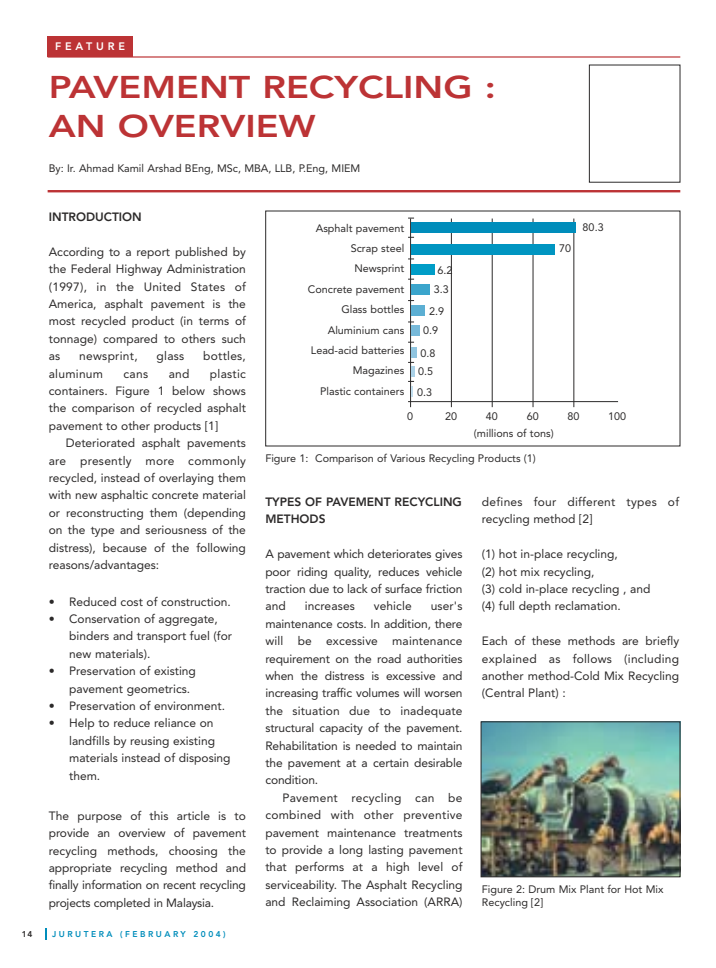
<style>
.page{position:relative;width:716px;height:968px;background:#fff}
.page>*{position:absolute;margin:0;border:0;box-sizing:border-box;transform-origin:0 0}
.t1{font:800 31.2px/39.6px "Avenir";color:#bc3335;scale:1.2 1}
.t2{font:12px/17.6px "Avenir";color:#2c2a2a;text-align:justify}
.t3{font:12px/17.6px "Avenir";letter-spacing:.02em;color:#2c2a2a}
.t4{font:800 12px/17.2px "Avenir";color:#2c2a2a}
.t5{font:10.8px/20.4px "Avenir";color:#2c2a2a;text-align:center}
.t6{font:800 10.8px "Avenir";letter-spacing:.355em;color:#fff}
.t7{font:800 8.4px "Avenir";letter-spacing:.295em;color:#008dbb}
.t8{font:800 8.4px "Avenir";color:#2c2a2a}
</style>
<div class="page">
<svg style="left:45px;top:928px;width:2px;height:11px"></svg>
<hr style="left:48px;top:56px;width:632px;height:2px;background:#bc3335">
<div style="left:48px;top:37px;width:85px;height:20px;background:#bc3335"></div>
<hr style="left:48px;top:190px;width:632px;height:2px;background:#bc3335">
<hr style="left:410px;top:219px;width:1px;height:188px;background:#2c2a2a">
<hr style="left:451px;top:219px;width:1px;height:188px;background:#2c2a2a">
<hr style="left:492px;top:219px;width:1px;height:188px;background:#2c2a2a">
<hr style="left:532px;top:219px;width:2px;height:188px;background:#2c2a2a">
<hr style="left:573px;top:219px;width:2px;height:188px;background:#2c2a2a">
<svg style="left:408px;top:217px;width:6px;height:2px"></svg>
<hr style="left:408px;top:401px;width:210px;height:1px;background:#2c2a2a">
<div style="left:411px;top:223px;width:165px;height:10px;background:#008dbb"></div>
<div style="left:411px;top:244px;width:144px;height:10px;background:#0095c1"></div>
<div style="left:411px;top:264px;width:24px;height:11px;background:#009dc7"></div>
<div style="left:411px;top:285px;width:19px;height:10px;background:#3ba5cc"></div>
<div style="left:411px;top:305px;width:14px;height:10px;background:#5cafd3"></div>
<div style="left:411px;top:326px;width:9px;height:10px;background:#77b9d9"></div>
<div style="left:411px;top:347px;width:6px;height:10px;background:#90c5e0"></div>
<hr style="left:411px;top:366px;width:4px;height:11px;background:#aad1e7">
<svg style="left:408px;top:381px;width:6px;height:16px"></svg>
<img style="left:483px;top:724px;width:195px;height:151px">
<div style="left:481px;top:722px;width:199px;height:155px;border:1px solid #2c2a2a"></div>
<p class="t6" style="left:55px;top:42px;width:72px">FEATURE</p>
<h1 class="t1" style="left:49px;top:70px;width:374px">PAVEMENT RECYCLING :<br>AN OVERVIEW</h1>
<p class="t5" style="left:49px;top:158px;width:313px">By: Ir. Ahmad Kamil Arshad BEng, MSc, MBA, LLB, P.Eng, MIEM</p>
<p class="t4" style="left:49px;top:209px;width:95px">INTRODUCTION</p>
<p class="t2" style="left:49px;top:244px;width:199px">According to a report published by the Federal Highway Administration (1997), in the United States of America, asphalt pavement is the most recycled product (in terms of tonnage) compared to others such as</p>
<p class="t5" style="left:583px;top:218px;width:23px">80.3</p>
<p class="t5" style="left:308px;top:219px;width:98px;text-align:right">Asphalt pavement<br>Scrap steel<br>Newsprint<br>Concrete pavement<br>Glass bottles<br>Aluminium cans<br>Lead-acid batteries<br>Magazines<br>Plastic containers</p>
<p class="t5" style="left:559px;top:239px;width:14px">70</p>
<p class="t5" style="left:434px;top:261px;width:20px;line-height:19.2px">6.2<br>3.3</p>
<p class="t5" style="left:423px;top:302px;width:23px;line-height:19.2px">2.9<br>0.9</p>
<p class="t5" style="left:418px;top:345px;width:19px;line-height:18px;text-align:left">0.8<br>0.5</p>
<p class="t5" style="left:417px;top:383px;width:17px">0.3</p>
<p class="t3" style="left:79px;top:348px;width:60px">newsprint,</p>
<p class="t2" style="left:157px;top:348px;width:29px">glass</p>
<p class="t3" style="left:203px;top:348px;width:44px">bottles,</p>
<p class="t3" style="left:49px;top:366px;width:56px">aluminum</p>
<p class="t2" style="left:124px;top:366px;width:26px">cans</p>
<p class="t2" style="left:169px;top:366px;width:22px">and</p>
<p class="t2" style="left:49px;top:366px;width:199px;text-indent:161px">plastic containers. Figure 1 below shows the comparison of recycled asphalt pavement to other products [1]</p>
<p class="t2" style="left:49px;top:435px;width:199px;text-indent:17px">Deteriorated asphalt pavements are presently more commonly recycled, instead of overlaying them with new asphaltic concrete material or reconstructing them (depending on the type and seriousness of the distress), because of the following reasons/advantages:</p>
<p class="t2" style="left:49px;top:594px;width:184px">• Reduced cost of construction.</p>
<p class="t2" style="left:69px;top:611px;width:164px;text-align:left;text-indent:-20px">• Conservation of aggregate, binders and transport fuel (for new materials).</p>
<p class="t2" style="left:69px;top:663px;width:128px;text-indent:-20px">• Preservation of existing pavement geometrics.</p>
<p class="t2" style="left:49px;top:698px;width:178px">• Preservation of environment.</p>
<p class="t2" style="left:69px;top:715px;width:163px;text-align:left;text-indent:-20px">• Help to reduce reliance on landfills by reusing existing materials instead of disposing them.</p>
<p class="t2" style="left:49px;top:808px;width:199px">The purpose of this article is to provide an overview of pavement recycling methods, choosing the appropriate recycling method and finally information on recent recycling projects completed in Malaysia.</p>
<p class="t5" style="left:407px;top:407px;width:8px">0</p>
<p class="t5" style="left:445px;top:407px;width:14px">20</p>
<p class="t5" style="left:486px;top:407px;width:14px">40</p>
<p class="t5" style="left:527px;top:407px;width:14px">60</p>
<p class="t5" style="left:568px;top:407px;width:14px">80</p>
<p class="t5" style="left:608px;top:407px;width:20px">100</p>
<p class="t5" style="left:474px;top:424px;width:81px">(millions of tons)</p>
<p class="t5" style="left:265px;top:449px;width:272px">Figure 1: Comparison of Various Recycling Products (1)</p>
<p class="t3" style="left:482px;top:494px;width:199px">defines four different types of recycling method [2]</p>
<p class="t2" style="left:482px;top:546px;width:170px;text-align:left">(1) hot in-place recycling,<br>(2) hot mix recycling,<br>(3) cold in-place recycling , and (4) full depth reclamation.</p>
<p class="t2" style="left:482px;top:633px;width:199px">Each of these methods are briefly explained as follows (including another method-Cold Mix Recycling (Central Plant) :</p>
<p class="t4" style="left:265px;top:494px;width:198px">TYPES OF PAVEMENT RECYCLING<br>METHODS</p>
<p class="t2" style="left:265px;top:546px;width:199px">A pavement which deteriorates gives poor riding quality, reduces vehicle traction due to lack of surface friction and</p>
<p class="t2" style="left:305px;top:598px;width:52px">increases</p>
<p class="t2" style="left:374px;top:598px;width:40px">vehicle</p>
<p class="t2" style="left:265px;top:598px;width:199px;text-indent:165px">user's maintenance costs. In addition, there will be excessive maintenance requirement on the road authorities when the distress is excessive and increasing traffic volumes will worsen the situation due to inadequate structural capacity of the pavement.<br>Rehabilitation is needed to maintain the pavement at a certain desirable condition.</p>
<p class="t2" style="left:265px;top:790px;width:199px;text-indent:17px">Pavement recycling can be combined with other preventive pavement maintenance treatments to provide a long lasting pavement that performs at a high level of serviceability. The Asphalt Recycling and Reclaiming Association (ARRA)</p>
<p class="t5" style="left:482px;top:884px;width:183px;line-height:12.8px;text-align:left">Figure 2: Drum Mix Plant for Hot Mix<br>Recycling [2]</p>
<p class="t8" style="left:22px;top:930px;width:12px">14</p>
<p class="t7" style="left:52px;top:931px;width:175px">JURUTERA (FEBRUARY 2004)</p>
</div>
